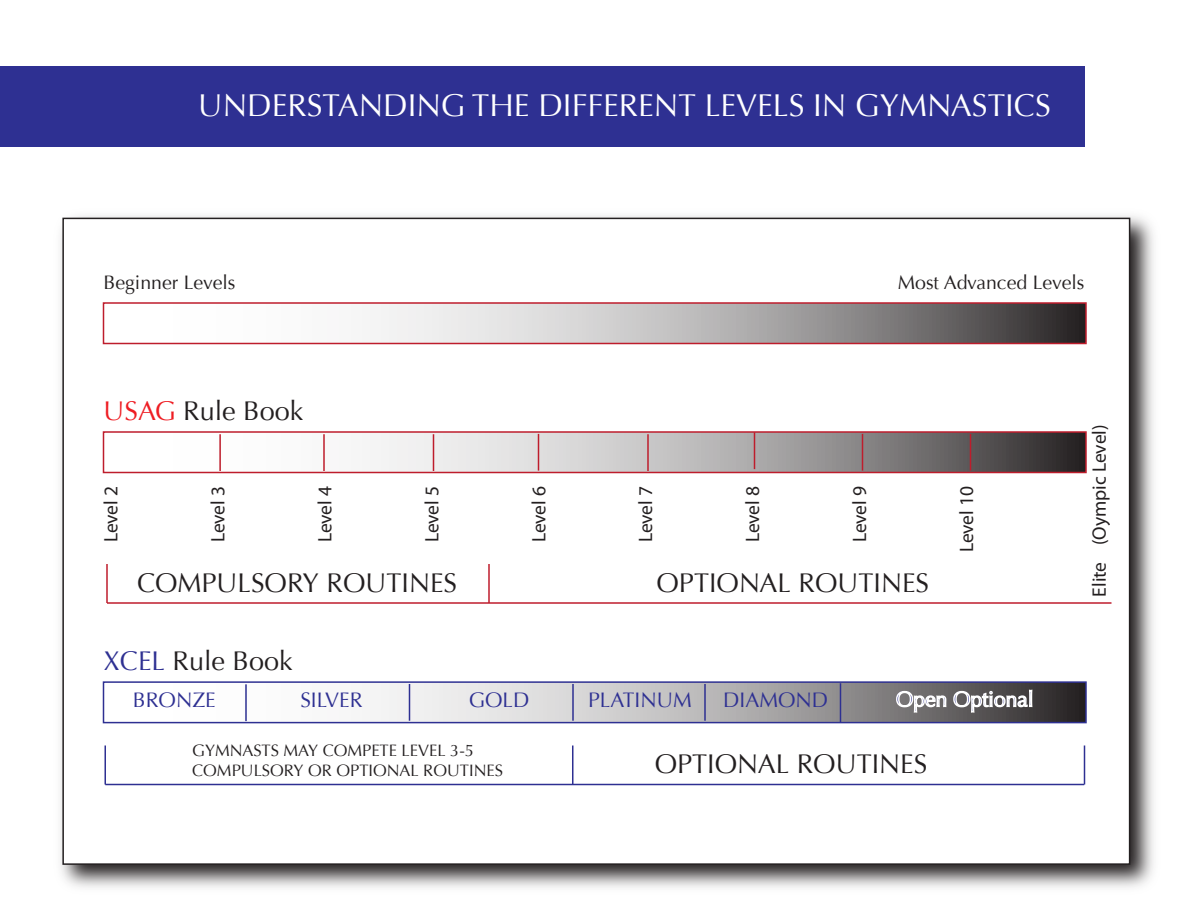
<style>
.page{position:relative;width:1188px;height:918px;background:#fff}
.page>*{position:absolute;margin:0;border:0;box-sizing:border-box;transform-origin:0 0}
.t1{font:31.5px "Optima";color:#fff}
.t2{font:27px "Optima";color:#231f20}
.t3{font:21px "Optima";color:#2e3092}
.t4{font:19.5px "Myriad Pro";color:#231f20}
.t5{font:19.5px "Optima";color:#231f20}
.t6{font:16.5px/19.8px "Optima";color:#231f20}
.s1{color:#ee1d23}
.s2{color:#2e3092}
</style>
<div class="page">
<img style="left:60px;top:215px;width:1094px;height:673px">
<div style="left:62px;top:218px;width:1068px;height:647px;background:#fff;border:2px solid #231f20"></div>
<div style="left:0;top:66px;width:1084px;height:80px;background:#2e3092"></div>
<svg style="left:370px;top:305px;width:714px;height:36px;background:#a7a5a6"></svg>
<div style="left:103px;top:302px;width:984px;height:42px;border:2px solid #be1d2c"></div>
<svg style="left:370px;top:434px;width:714px;height:36px;background:#a6a4a4"></svg>
<div style="left:103px;top:431px;width:984px;height:42px;border:2px solid #be1d2c"></div>
<hr style="left:323px;top:434px;width:2px;height:37px;background:#be1d2c">
<hr style="left:219px;top:434px;width:2px;height:37px;background:#be1d2c">
<hr style="left:433px;top:434px;width:1px;height:37px;background:#be1d2c">
<hr style="left:538px;top:434px;width:1px;height:37px;background:#be1d2c">
<hr style="left:647px;top:434px;width:2px;height:37px;background:#be1d2c">
<hr style="left:754px;top:432px;width:1px;height:37px;background:#be1d2c">
<hr style="left:862px;top:434px;width:1px;height:37px;background:#be1d2c">
<hr style="left:970px;top:434px;width:1px;height:37px;background:#be1d2c">
<hr style="left:106px;top:564px;width:2px;height:39px;background:#be1d2c">
<hr style="left:488px;top:564px;width:2px;height:39px;background:#be1d2c">
<hr style="left:107px;top:602px;width:1005px;height:2px;background:#be1d2c">
<svg style="left:370px;top:684px;width:714px;height:36px;background:#b2b0b1"></svg>
<div style="left:103px;top:681px;width:984px;height:42px;border:2px solid #2e3092"></div>
<hr style="left:245px;top:684px;width:2px;height:37px;background:#2e3092">
<hr style="left:409px;top:684px;width:1px;height:37px;background:#2e3092">
<hr style="left:572px;top:684px;width:2px;height:37px;background:#2e3092">
<hr style="left:704px;top:684px;width:2px;height:37px;background:#2e3092">
<hr style="left:104px;top:746px;width:2px;height:38px;background:#2e3092">
<hr style="left:572px;top:746px;width:1px;height:38px;background:#2e3092">
<hr style="left:840px;top:683px;width:1px;height:39px;background:#2e3092">
<hr style="left:105px;top:784px;width:979px;height:1px;background:#2e3092">
<svg style="left:895px;top:689px;width:138px;height:25px"></svg>
<hr style="left:1084px;top:746px;width:1px;height:38px;background:#2e3092">
<p class="t1" style="left:198px;top:87px;width:854px">UNDERSTANDING THE DIFFERENT LEVELS IN GYMNASTICS</p>
<p class="t5" style="left:104px;top:271px;width:133px">Beginner Levels</p>
<p class="t5" style="left:898px;top:271px;width:188px">Most Advanced Levels</p>
<p class="t2" style="left:104px;top:395px;width:201px"><span class="s1">USAG</span> Rule Book</p>
<p class="t4" style="left:99px;top:542px;width:58px;rotate:-90deg">Level 2</p>
<p class="t4" style="left:206px;top:542px;width:58px;rotate:-90deg">Level 3</p>
<p class="t4" style="left:313px;top:542px;width:58px;rotate:-90deg">Level 4</p>
<p class="t4" style="left:420px;top:542px;width:58px;rotate:-90deg">Level 5</p>
<p class="t4" style="left:527px;top:542px;width:58px;rotate:-90deg">Level 6</p>
<p class="t4" style="left:634px;top:542px;width:58px;rotate:-90deg">Level 7</p>
<p class="t4" style="left:741px;top:542px;width:58px;rotate:-90deg">Level 8</p>
<p class="t4" style="left:848px;top:542px;width:58px;rotate:-90deg">Level 9</p>
<p class="t4" style="left:955px;top:552px;width:68px;rotate:-90deg">Level 10</p>
<p class="t2" style="left:137px;top:567px;width:322px">COMPULSORY ROUTINES</p>
<p class="t2" style="left:657px;top:567px;width:274px">OPTIONAL ROUTINES</p>
<p class="t2" style="left:104px;top:645px;width:191px"><span class="s2">XCEL</span> Rule Book</p>
<p class="t3" style="left:133px;top:688px;width:84px">BRONZE</p>
<p class="t3" style="left:300px;top:688px;width:64px">SILVER</p>
<p class="t3" style="left:469px;top:688px;width:62px">GOLD</p>
<p class="t3" style="left:588px;top:688px;width:105px">PLATINUM</p>
<p class="t3" style="left:723px;top:687px;width:107px">DIAMOND</p>
<p class="t6" style="left:192px;top:741px;width:312px">GYMNASTS MAY COMPETE LEVEL 3-5<br>COMPULSORY OR OPTIONAL ROUTINES</p>
<p class="t2" style="left:655px;top:748px;width:274px">OPTIONAL ROUTINES</p>
<p class="t4" style="left:1087px;top:597px;width:174px;rotate:-90deg">Elite (Oympic Level)</p>
</div>
